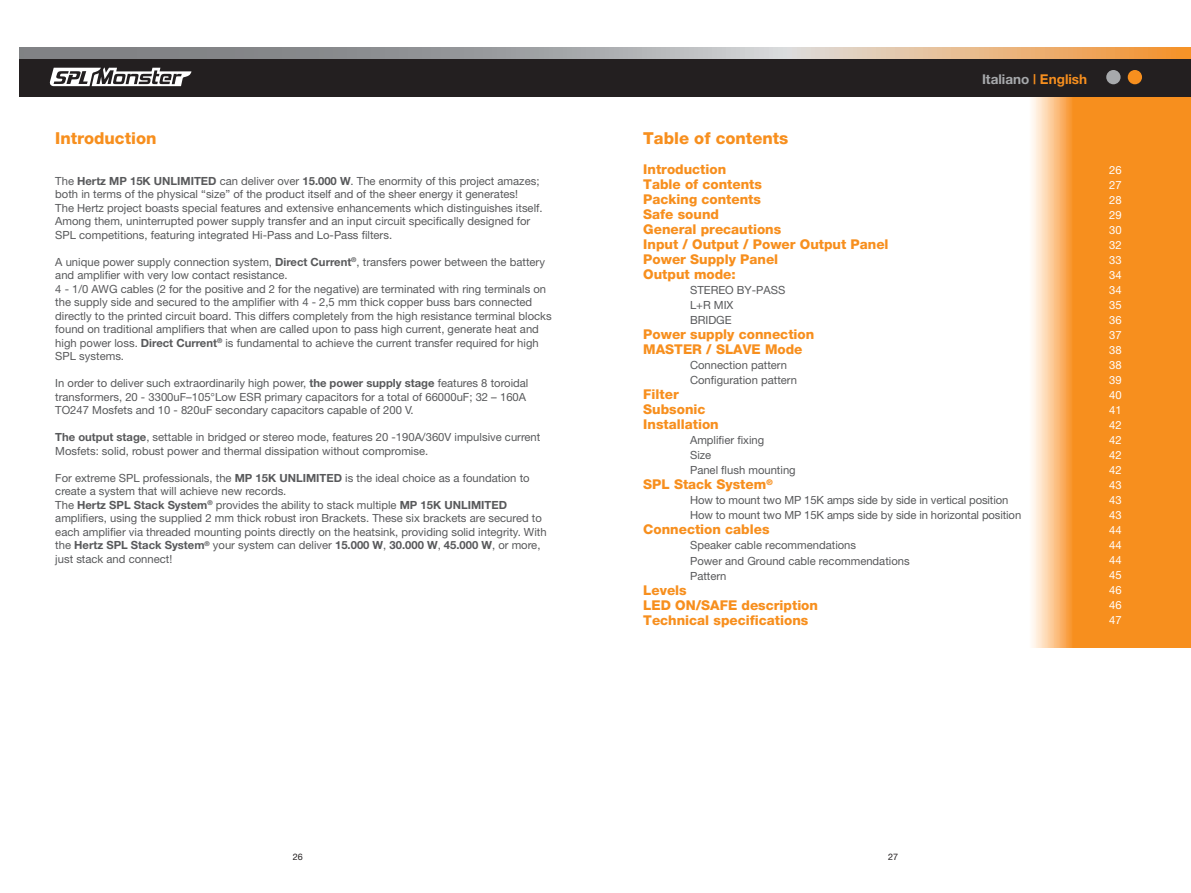
<style>
.page{position:relative;width:1191px;height:893px;background:#fff}
.page>*{position:absolute;margin:0;border:0;box-sizing:border-box;transform-origin:0 0}
.t1{font:800 16.5px "Helvetica Neue";color:#f78f1e}
.t2{font:800 13.5px/15px "Helvetica Neue";color:#f78f1e}
.t3{font:700 13.5px "Helvetica Neue";color:#a7a9ac}
.t4{font:11.25px/13.5px "Helvetica Neue";color:#58595b}
.t5{font:11.25px/15px "Helvetica Neue";color:#fff;text-align:justify}
.t6{font:9px "Helvetica Neue";color:#231f20}
.s1{font-weight:700}
.s2{color:#f78f1e}
</style>
<div class="page">
<svg style="left:1032px;top:97px;width:159px;height:551px;background:#f89e3d"></svg>
<div style="left:19px;top:57px;width:1172px;height:40px;background:#231f20"></div>
<svg style="left:19px;top:47px;width:1172px;height:11px;background:#b4a494"></svg>
<div style="left:1106px;top:70px;width:14px;height:14px;background:#a7a9ac;border-radius:50%"></div>
<div style="left:1127px;top:70px;width:15px;height:14px;background:#f78f1e;border-radius:50%"></div>
<svg style="left:49px;top:68px;width:142px;height:18px"></svg>
<h1 class="t1" style="left:55px;top:133px;width:103px">Introduction</h1>
<p class="t4" style="left:55px;top:175px;width:489px">The <span class="s1">Hertz MP 15K UNLIMITED</span> can deliver over <span class="s1">15.000 W</span>. The enormity of this project amazes; both in terms of the physical “size” of the product itself and of the sheer energy it generates!<br>The Hertz project boasts special features and extensive enhancements which distinguishes itself.<br>Among them, uninterrupted power supply transfer and an input circuit specifically designed for SPL competitions, featuring integrated Hi-Pass and Lo-Pass filters.</p>
<p class="t4" style="left:55px;top:256px;width:498px">A unique power supply connection system, <span class="s1">Direct Current</span><sup>®</sup>, transfers power between the battery and amplifier with very low contact resistance.<br>4 - 1/0 AWG cables (2 for the positive and 2 for the negative) are terminated with ring terminals on the supply side and secured to the amplifier with 4 - 2,5 mm thick copper buss bars connected directly to the printed circuit board. This differs completely from the high resistance terminal blocks found on traditional amplifiers that when are called upon to pass high current, generate heat and high power loss. <span class="s1">Direct Current</span><sup>®</sup> is fundamental to achieve the current transfer required for high SPL systems.</p>
<p class="t4" style="left:55px;top:378px;width:474px">In order to deliver such extraordinarily high power, <span class="s1">the power supply stage</span> features 8 toroidal transformers, 20 - 3300uF–105°Low ESR primary capacitors for a total of 66000uF; 32 – 160A<br>TO247 Mosfets and 10 - 820uF secondary capacitors capable of 200 V.</p>
<p class="t4" style="left:55px;top:432px;width:486px"><span class="s1">The output stage</span>, settable in bridged or stereo mode, features 20 -190A/360V impulsive current<br>Mosfets: solid, robust power and thermal dissipation without compromise.</p>
<p class="t4" style="left:55px;top:472px;width:493px">For extreme SPL professionals, the <span class="s1">MP 15K UNLIMITED</span> is the ideal choice as a foundation to create a system that will achieve new records.<br>The <span class="s1">Hertz SPL Stack System</span><sup>®</sup> provides the ability to stack multiple <span class="s1">MP 15K UNLIMITED </span>amplifiers, using the supplied 2 mm thick robust iron Brackets. These six brackets are secured to each amplifier via threaded mounting points directly on the heatsink, providing solid integrity. With the <span class="s1">Hertz SPL Stack System</span><sup>®</sup> your system can deliver <span class="s1">15.000 W</span>, <span class="s1">30.000 W</span>, <span class="s1">45.000 W</span>, or more, just stack and connect!</p>
<p class="t3" style="left:982px;top:75px;width:107px">Italiano <span class="s2">| English</span></p>
<h1 class="t1" style="left:643px;top:133px;width:147px">Table of contents</h1>
<p class="t2" style="left:643px;top:163px;width:247px">Introduction<br>Table of contents<br>Packing contents<br>Safe sound<br>General precautions<br>Input / Output / Power Output Panel<br>Power Supply Panel<br>Output mode:</p>
<p class="t4" style="left:690px;top:284px;width:97px;line-height:15px">STEREO BY-PASS<br>L+R MIX<br>BRIDGE</p>
<p class="t2" style="left:643px;top:328px;width:173px">Power supply connection<br>MASTER / SLAVE Mode</p>
<p class="t4" style="left:690px;top:359px;width:108px;line-height:15px">Connection pattern<br>Configuration pattern</p>
<p class="t2" style="left:643px;top:388px;width:77px">Filter<br>Subsonic<br>Installation</p>
<p class="t4" style="left:690px;top:434px;width:107px;line-height:15px">Amplifier fixing<br>Size<br>Panel flush mounting</p>
<p class="t2" style="left:643px;top:478px;width:131px">SPL Stack System<sup>®</sup></p>
<p class="t4" style="left:690px;top:494px;width:333px;line-height:15px">How to mount two MP 15K amps side by side in vertical position<br>How to mount two MP 15K amps side by side in horizontal position</p>
<p class="t2" style="left:643px;top:523px;width:128px">Connection cables</p>
<p class="t4" style="left:690px;top:539px;width:221px;line-height:15px">Speaker cable recommendations<br>Power and Ground cable recommendations<br>Pattern</p>
<p class="t2" style="left:643px;top:583px;width:176px">Levels<br>LED ON/SAFE description<br>Technical specifications</p>
<p class="t5" style="left:1109px;top:164px;width:14px">26<br>27<br>28<br>29<br>30<br>32<br>33<br>34<br>34<br>35<br>36<br>37<br>38<br>38<br>39<br>40<br>41<br>42<br>42<br>42<br>42<br>43<br>43<br>43<br>44<br>44<br>44<br>45<br>46<br>46<br>47</p>
<p class="t6" style="left:293px;top:854px;width:12px">26</p>
<p class="t6" style="left:888px;top:854px;width:12px">27</p>
</div>
